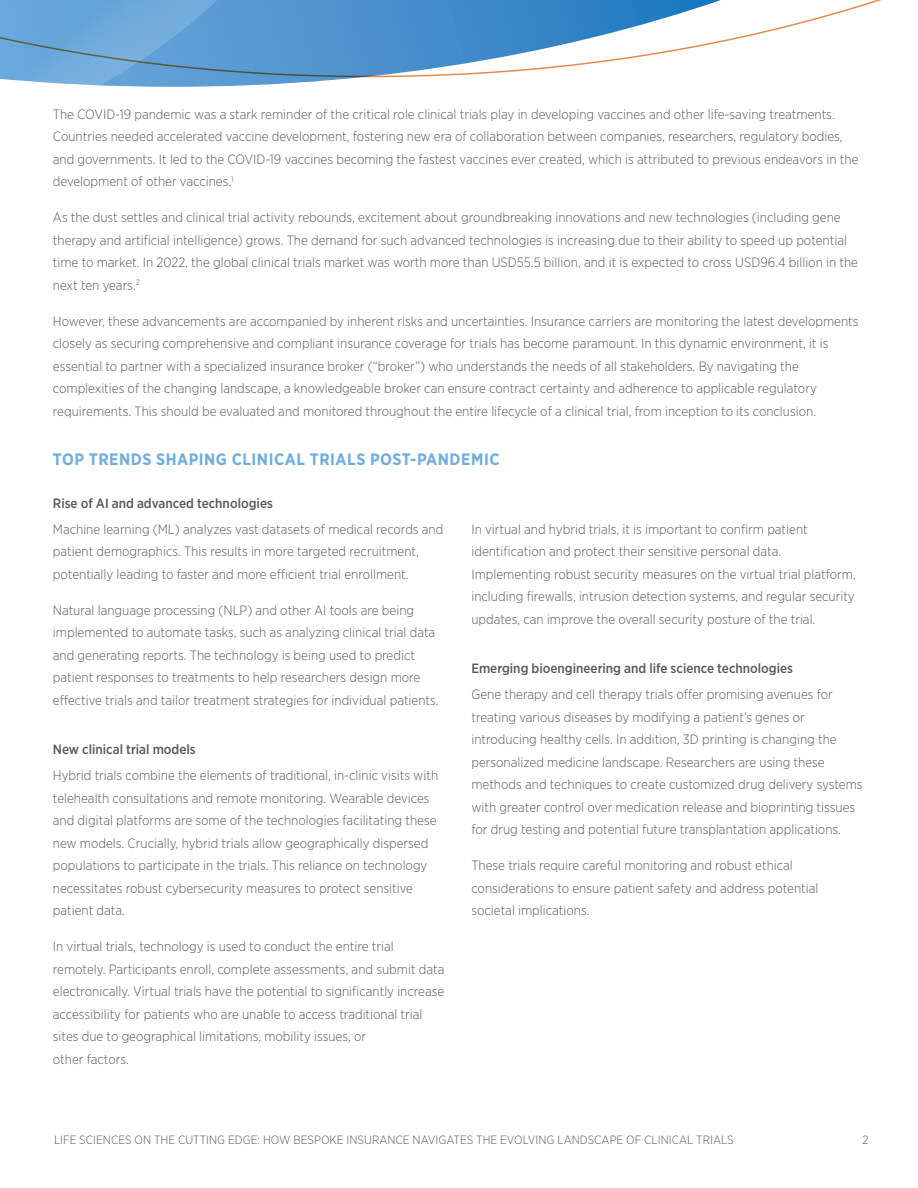
<style>
.page{position:relative;width:918px;height:1188px;background:#fff}
.page>*{position:absolute;margin:0;border:0;box-sizing:border-box;transform-origin:0 0}
.t1{font:700 16.5px "Gotham Narrow";letter-spacing:.03em;color:#70adde}
.t2{font:300 13.5px/22.5px "Gotham Narrow";color:#58595b}
.t3{font:500 13.5px "Gotham Narrow";color:#58595b}
.t4{font:300 12px "Gotham Narrow";color:#58595b}
</style>
<div class="page">
<svg style="left:0;top:77px;width:347px;height:10px"></svg>
<svg style="left:0;top:0;width:881px;height:77px"></svg>
<p class="t2" style="left:53px;top:102px;width:807px">The COVID-19 pandemic was a stark reminder of the critical role clinical trials play in developing vaccines and other life-saving treatments.<br>Countries needed accelerated vaccine development, fostering new era of collaboration between companies, researchers, regulatory bodies, and governments. It led to the COVID-19 vaccines becoming the fastest vaccines ever created, which is attributed to previous endeavors in the development of other vaccines.<sup>1</sup></p>
<p class="t2" style="left:53px;top:206px;width:807px">As the dust settles and clinical trial activity rebounds, excitement about groundbreaking innovations and new technologies (including gene therapy and artificial intelligence) grows. The demand for such advanced technologies is increasing due to their ability to speed up potential time to market. In 2022, the global clinical trials market was worth more than USD55.5 billion, and it is expected to cross USD96.4 billion in the next ten years.<sup>2</sup></p>
<p class="t2" style="left:53px;top:309px;width:807px">However, these advancements are accompanied by inherent risks and uncertainties. Insurance carriers are monitoring the latest developments closely as securing comprehensive and compliant insurance coverage for trials has become paramount. In this dynamic environment, it is essential to partner with a specialized insurance broker (“broker”) who understands the needs of all stakeholders. By navigating the complexities of the changing landscape, a knowledgeable broker can ensure contract certainty and adherence to applicable regulatory requirements. This should be evaluated and monitored throughout the entire lifecycle of a clinical trial, from inception to its conclusion.</p>
<p class="t1" style="left:53px;top:449px;width:448px">TOP TRENDS SHAPING CLINICAL TRIALS POST-PANDEMIC</p>
<p class="t3" style="left:53px;top:495px;width:222px">Rise of AI and advanced technologies</p>
<p class="t2" style="left:53px;top:517px;width:392px">Machine learning (ML) analyzes vast datasets of medical records and patient demographics. This results in more targeted recruitment, potentially leading to faster and more efficient trial enrollment.</p>
<p class="t2" style="left:53px;top:598px;width:387px">Natural language processing (NLP) and other AI tools are being implemented to automate tasks, such as analyzing clinical trial data and generating reports. The technology is being used to predict patient responses to treatments to help researchers design more effective trials and tailor treatment strategies for individual patients.</p>
<p class="t3" style="left:53px;top:741px;width:144px">New clinical trial models</p>
<p class="t2" style="left:53px;top:764px;width:387px">Hybrid trials combine the elements of traditional, in-clinic visits with telehealth consultations and remote monitoring. Wearable devices and digital platforms are some of the technologies facilitating these new models. Crucially, hybrid trials allow geographically dispersed populations to participate in the trials. This reliance on technology necessitates robust cybersecurity measures to protect sensitive patient data.</p>
<p class="t2" style="left:53px;top:935px;width:393px">In virtual trials, technology is used to conduct the entire trial remotely. Participants enroll, complete assessments, and submit data electronically. Virtual trials have the potential to significantly increase accessibility for patients who are unable to access traditional trial sites due to geographical limitations, mobility issues, or<br>other factors.</p>
<p class="t2" style="left:471px;top:518px;width:386px">In virtual and hybrid trials, it is important to confirm patient identification and protect their sensitive personal data.<br>Implementing robust security measures on the virtual trial platform, including firewalls, intrusion detection systems, and regular security updates, can improve the overall security posture of the trial.</p>
<p class="t3" style="left:471px;top:660px;width:323px">Emerging bioengineering and life science technologies</p>
<p class="t2" style="left:471px;top:683px;width:393px">Gene therapy and cell therapy trials offer promising avenues for treating various diseases by modifying a patient’s genes or introducing healthy cells. In addition, 3D printing is changing the personalized medicine landscape. Researchers are using these methods and techniques to create customized drug delivery systems with greater control over medication release and bioprinting tissues for drug testing and potential future transplantation applications.</p>
<p class="t2" style="left:471px;top:854px;width:349px">These trials require careful monitoring and robust ethical considerations to ensure patient safety and address potential societal implications.</p>
<p class="t4" style="left:54px;top:1132px;width:681px">LIFE SCIENCES ON THE CUTTING EDGE: HOW BESPOKE INSURANCE NAVIGATES THE EVOLVING LANDSCAPE OF CLINICAL TRIALS</p>
<p class="t4" style="left:862px;top:1132px;width:8px">2</p>
</div>
